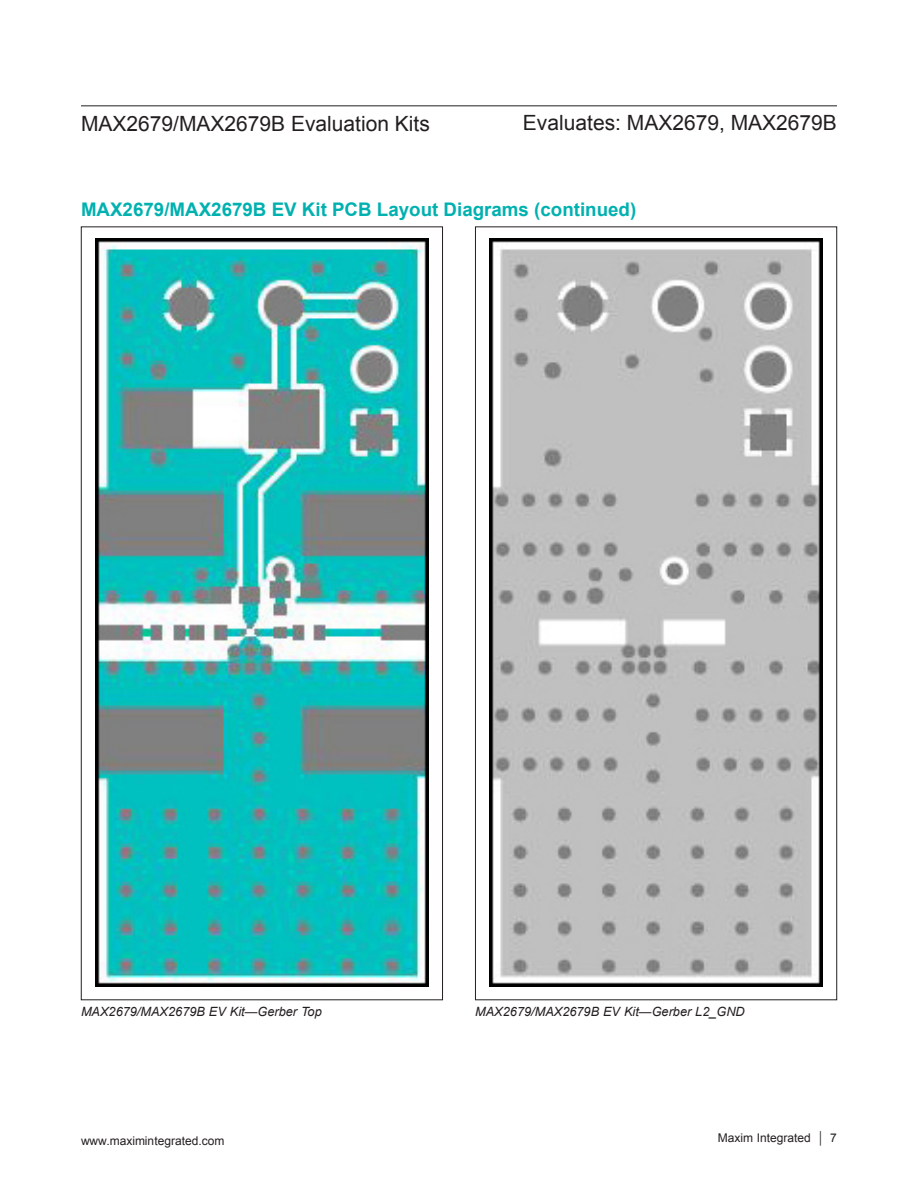
<style>
.page{position:relative;width:918px;height:1188px;background:#fff}
.page>*{position:absolute;margin:0;border:0;box-sizing:border-box;transform-origin:0 0}
.t1{font:21px "Arial";color:#231f20}
.H1_continued{font:700 18.75px "Arial";color:#00b1b0}
.Caption{font:italic 12.75px "Arial";color:#231f20}
.t2{font:12px "Arial";color:#231f20}
</style>
<div class="page">
<hr style="left:81px;top:105px;width:756px;height:1px;background:#231f20">
<img style="left:96px;top:239px;width:332px;height:748px">
<img style="left:490px;top:239px;width:332px;height:748px">
<h1 class="t1" style="left:81px;top:109px;width:350px">MAX2679/MAX2679B Evaluation Kits</h1>
<h1 class="t1" style="left:523px;top:108px;width:315px">Evaluates: MAX2679, MAX2679B</h1>
<p class="H1_continued" style="left:81px;top:197px;width:557px">MAX2679/MAX2679B EV Kit PCB Layout Diagrams (continued)</p>
<p class="Caption" style="left:81px;top:1003px;width:242px">MAX2679/MAX2679B EV Kit—Gerber Top</p>
<p class="Caption" style="left:475px;top:1003px;width:271px">MAX2679/MAX2679B EV Kit—Gerber L2_GND</p>
<p class="t2" style="left:81px;top:1133px;width:145px">www.maximintegrated.com</p>
<p class="t2" style="left:718px;top:1130px;width:121px">Maxim Integrated │ 7</p>
</div>
